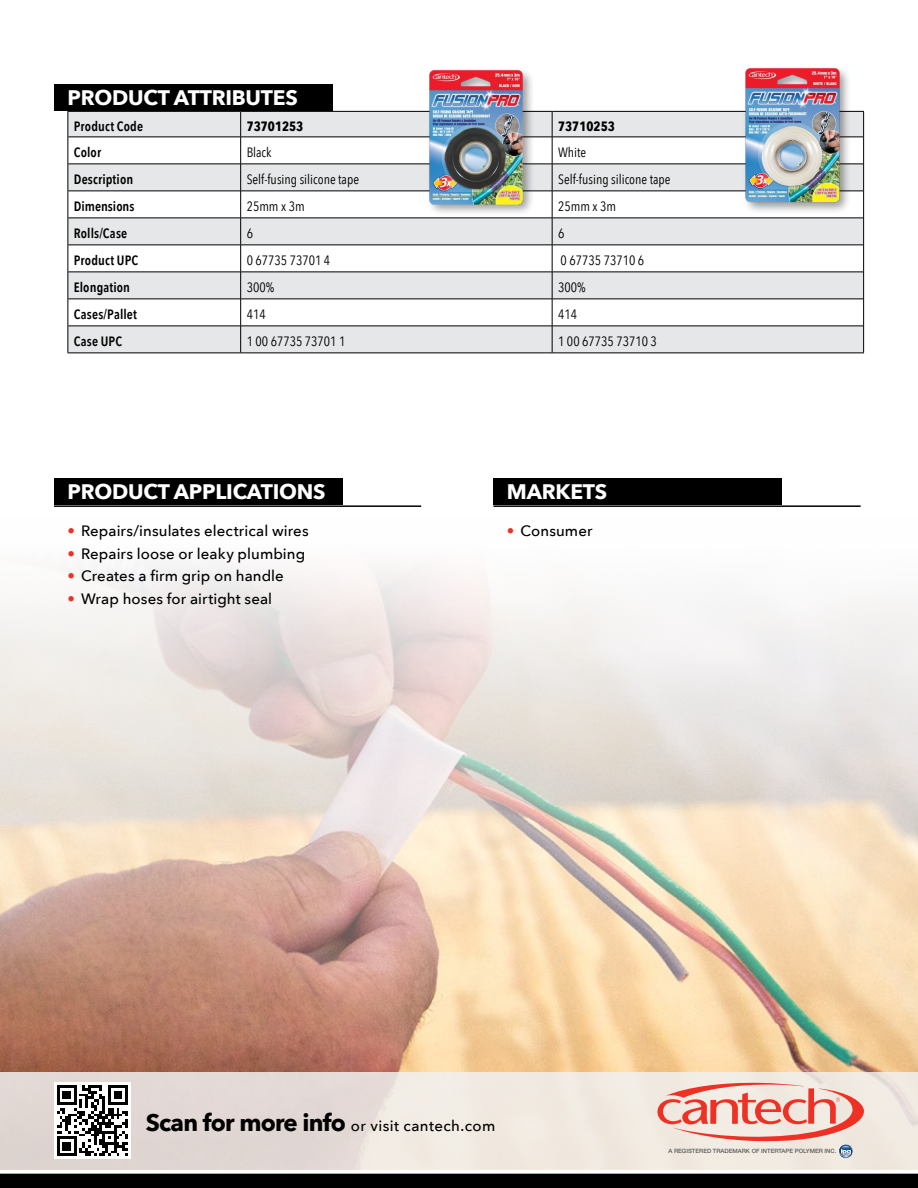
<style>
.page{position:relative;width:918px;height:1188px;background:#fff}
.page>*{position:absolute;margin:0;border:0;box-sizing:border-box;transform-origin:0 0}
.t1{font:700 21px "Avenir Next";letter-spacing:-.01em;color:#fff}
.t2{font:500 15px "Avenir Next";letter-spacing:.005em;color:#000}
.t3{font:500 15px "Avenir Next";letter-spacing:.03em;color:#000}
.t4{font:13.5px "Avenir Next Condensed";color:#000}
.t5{font:600 13.5px "Avenir Next Condensed";letter-spacing:.01em;color:#000}
.t6{font:700 13.5px "Avenir Next Condensed";color:#000}
.t7{font:500 5.85px "Helvetica Neue";color:#58595b}
.s1{color:#ee3124}
.s2{font-weight:700;font-size:24px}
</style>
<div class="page">
<img style="left:0;top:566px;width:918px;height:506px">
<div style="left:69px;top:112px;width:794px;height:240px;background:#e6e7e8"></div>
<svg style="left:69px;top:138px;width:794px;height:188px"></svg>
<hr style="left:68px;top:111px;width:173px;height:1px;background:#000">
<hr style="left:241px;top:111px;width:311px;height:1px;background:#000">
<hr style="left:552px;top:111px;width:312px;height:1px;background:#000">
<svg style="left:68px;top:112px;width:1px;height:240px"></svg>
<svg style="left:240px;top:112px;width:1px;height:240px"></svg>
<svg style="left:552px;top:112px;width:1px;height:240px"></svg>
<svg style="left:863px;top:112px;width:1px;height:240px"></svg>
<hr style="left:68px;top:137px;width:173px;height:1px;background:#000">
<hr style="left:241px;top:137px;width:311px;height:1px;background:#000">
<hr style="left:552px;top:137px;width:311px;height:1px;background:#000">
<hr style="left:68px;top:164px;width:173px;height:1px;background:#000">
<hr style="left:241px;top:164px;width:311px;height:1px;background:#000">
<hr style="left:552px;top:164px;width:311px;height:1px;background:#000">
<hr style="left:68px;top:191px;width:173px;height:1px;background:#000">
<hr style="left:241px;top:191px;width:311px;height:1px;background:#000">
<hr style="left:552px;top:191px;width:311px;height:1px;background:#000">
<hr style="left:68px;top:218px;width:173px;height:1px;background:#000">
<hr style="left:241px;top:218px;width:311px;height:1px;background:#000">
<hr style="left:552px;top:218px;width:311px;height:1px;background:#000">
<hr style="left:68px;top:245px;width:173px;height:1px;background:#000">
<hr style="left:241px;top:245px;width:311px;height:1px;background:#000">
<hr style="left:552px;top:245px;width:311px;height:1px;background:#000">
<hr style="left:68px;top:272px;width:173px;height:1px;background:#000">
<hr style="left:241px;top:272px;width:311px;height:1px;background:#000">
<hr style="left:552px;top:272px;width:311px;height:1px;background:#000">
<hr style="left:68px;top:299px;width:173px;height:1px;background:#000">
<hr style="left:241px;top:299px;width:311px;height:1px;background:#000">
<hr style="left:552px;top:299px;width:311px;height:1px;background:#000">
<hr style="left:68px;top:326px;width:173px;height:1px;background:#000">
<hr style="left:241px;top:326px;width:311px;height:1px;background:#000">
<hr style="left:552px;top:326px;width:311px;height:1px;background:#000">
<hr style="left:68px;top:352px;width:173px;height:1px;background:#000">
<hr style="left:241px;top:352px;width:311px;height:1px;background:#000">
<hr style="left:552px;top:352px;width:312px;height:1px;background:#000">
<div style="left:54px;top:84px;width:279px;height:27px;background:#000"></div>
<div style="left:54px;top:478px;width:288px;height:27px;background:#000"></div>
<hr style="left:54px;top:505px;width:367px;height:2px;background:#000">
<div style="left:493px;top:478px;width:289px;height:27px;background:#000"></div>
<hr style="left:493px;top:505px;width:368px;height:2px;background:#000">
<div style="left:743px;top:65px;width:109px;height:150px;background:#000;opacity:.39"></div>
<img style="left:739px;top:65px;width:107px;height:143px">
<div style="left:426px;top:67px;width:109px;height:149px;background:#000;opacity:.39"></div>
<img style="left:422px;top:67px;width:108px;height:145px">
<div style="left:0;top:1072px;width:918px;height:98px;background:linear-gradient(to right,#dfd5d2,#f6f0e6)"></div>
<svg style="left:54px;top:1082px;width:77px;height:77px"></svg>
<svg style="left:0;top:1168px;width:918px;height:20px"></svg>
<svg style="left:657px;top:1082px;width:207px;height:77px;background:#eec0b7"></svg>
<h1 class="t1" style="left:68px;top:79px;width:232px">PRODUCT ATTRIBUTES</h1>
<p class="t5" style="left:74px;top:114px;width:71px">Product Code</p>
<p class="t6" style="left:247px;top:118px;width:58px">73701253</p>
<p class="t6" style="left:558px;top:118px;width:58px">73710253</p>
<p class="t5" style="left:74px;top:141px;width:29px">Color</p>
<p class="t4" style="left:247px;top:141px;width:26px">Black</p>
<p class="t4" style="left:558px;top:141px;width:30px">White</p>
<p class="t5" style="left:74px;top:168px;width:61px">Description</p>
<p class="t4" style="left:247px;top:168px;width:114px">Self-fusing silicone tape</p>
<p class="t4" style="left:558px;top:168px;width:114px">Self-fusing silicone tape</p>
<p class="t5" style="left:74px;top:195px;width:62px">Dimensions</p>
<p class="t4" style="left:247px;top:195px;width:60px">25mm x 3m</p>
<p class="t4" style="left:558px;top:195px;width:60px">25mm x 3m</p>
<p class="t5" style="left:74px;top:222px;width:55px">Rolls/Case</p>
<p class="t4" style="left:247px;top:222px;width:8px">6</p>
<p class="t4" style="left:558px;top:222px;width:8px">6</p>
<p class="t5" style="left:74px;top:249px;width:66px">Product UPC</p>
<p class="t4" style="left:247px;top:249px;width:85px">0 67735 73701 4</p>
<p class="t4" style="left:561px;top:249px;width:85px">0 67735 73710 6</p>
<p class="t5" style="left:74px;top:276px;width:58px">Elongation</p>
<p class="t4" style="left:247px;top:276px;width:29px">300%</p>
<p class="t4" style="left:558px;top:276px;width:29px">300%</p>
<p class="t5" style="left:74px;top:303px;width:65px">Cases/Pallet</p>
<p class="t4" style="left:247px;top:303px;width:21px">414</p>
<p class="t4" style="left:558px;top:303px;width:21px">414</p>
<p class="t5" style="left:74px;top:330px;width:50px">Case UPC</p>
<p class="t4" style="left:247px;top:330px;width:100px">1 00 67735 73701 1</p>
<p class="t4" style="left:558px;top:330px;width:100px">1 00 67735 73710 3</p>
<h1 class="t1" style="left:68px;top:474px;width:260px">PRODUCT APPLICATIONS</h1>
<p class="t2" style="left:68px;top:518px;width:243px"><span class="s1">•</span> Repairs/insulates electrical wires</p>
<p class="t2" style="left:68px;top:541px;width:239px"><span class="s1">•</span> Repairs loose or leaky plumbing</p>
<p class="t2" style="left:68px;top:563px;width:218px"><span class="s1">•</span> Creates a firm grip on handle</p>
<p class="t2" style="left:68px;top:586px;width:206px"><span class="s1">•</span> Wrap hoses for airtight seal</p>
<h1 class="t1" style="left:507px;top:474px;width:102px">MARKETS</h1>
<p class="t2" style="left:507px;top:518px;width:87px"><span class="s1">•</span> Consumer</p>
<p class="t3" style="left:146px;top:1113px;width:351px"><span class="s2">Scan for more info</span> or visit cantech.com</p>
<p class="t7" style="left:668px;top:1148px;width:169px">A REGISTERED TRADEMARK OF INTERTAPE POLYMER INC.</p>
</div>
